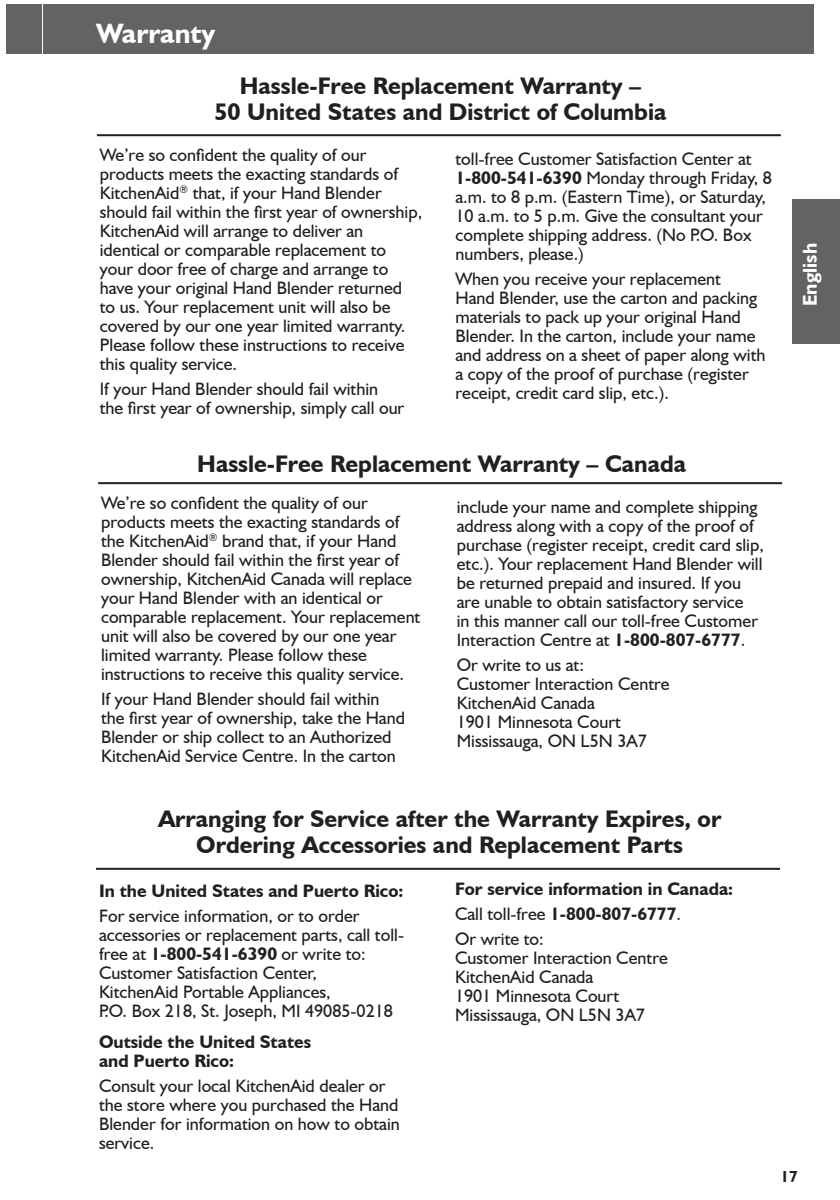
<style>
.page{position:relative;width:840px;height:1200px;background:#fff}
.page>*{position:absolute;margin:0;border:0;box-sizing:border-box;transform-origin:0 0}
.t1{font:700 28px "Humanist 521 BT";color:#fff}
.t2{font:700 24px/26px "Humanist 521 BT";color:#231f20;text-align:center}
.t3{font:700 20px "Humanist 521 BT";color:#fff}
.t4{font:18px/19px "Humanist 521 BT";color:#231f20}
.t5{font:700 18px/25px "Humanist 521 BT";color:#231f20}
.t6{font:700 16px "Humanist 521 BT";color:#231f20}
.s1{font-weight:700}
.s2{font-weight:400}
</style>
<div class="page">
<div style="left:6px;top:5px;width:36px;height:49px;background:#636366"></div>
<div style="left:43px;top:5px;width:770px;height:49px;background:#636366"></div>
<div style="left:792px;top:200px;width:48px;height:144px;background:#636366"></div>
<hr style="left:96px;top:868px;width:684px;height:2px;background:#231f20">
<hr style="left:97px;top:134px;width:684px;height:2px;background:#231f20">
<hr style="left:98px;top:482px;width:684px;height:2px;background:#231f20">
<hr style="left:0;top:0;width:30px;height:1px;background:#000">
<hr style="left:0;top:1199px;width:30px;height:1px;background:#000">
<h1 class="t1" style="left:96px;top:16px;width:121px">Warranty</h1>
<h2 class="t2" style="left:214px;top:73px;width:454px">Hassle-Free Replacement Warranty –<br>50 United States and District of Columbia</h2>
<p class="t4" style="left:100px;top:145px;width:324px">We’re so confident the quality of our products meets the exacting standards of KitchenAid<sup>®</sup> that, if your Hand Blender should fail within the first year of ownership, KitchenAid will arrange to deliver an identical or comparable replacement to your door free of charge and arrange to have your original Hand Blender returned<br>to us. Your replacement unit will also be covered by our one year limited warranty.<br>Please follow these instructions to receive this quality service.</p>
<p class="t4" style="left:100px;top:379px;width:306px">If your Hand Blender should fail within the first year of ownership, simply call our</p>
<p class="t4" style="left:455px;top:149px;width:318px">toll-free Customer Satisfaction Center at <span class="s1">1-800-541-6390</span> Monday through Friday, 8 a.m. to 8 p.m. (Eastern Time), or Saturday, 10 a.m. to 5 p.m. Give the consultant your complete shipping address. (No P.O. Box numbers, please.)</p>
<p class="t4" style="left:455px;top:269px;width:312px">When you receive your replacement<br>Hand Blender, use the carton and packing materials to pack up your original Hand Blender. In the carton, include your name and address on a sheet of paper along with a copy of the proof of purchase (register receipt, credit card slip, etc.).</p>
<h2 class="t2" style="left:197px;top:450px;width:490px">Hassle-Free Replacement Warranty – Canada</h2>
<p class="t4" style="left:101px;top:493px;width:321px">We’re so confident the quality of our products meets the exacting standards of the KitchenAid<sup>®</sup> brand that, if your Hand Blender should fail within the first year of ownership, KitchenAid Canada will replace your Hand Blender with an identical or comparable replacement. Your replacement unit will also be covered by our one year limited warranty. Please follow these instructions to receive this quality service.</p>
<p class="t4" style="left:101px;top:689px;width:305px">If your Hand Blender should fail within the first year of ownership, take the Hand Blender or ship collect to an Authorized KitchenAid Service Centre. In the carton</p>
<p class="t4" style="left:457px;top:497px;width:309px">include your name and complete shipping address along with a copy of the proof of purchase (register receipt, credit card slip, etc.). Your replacement Hand Blender will be returned prepaid and insured. If you are unable to obtain satisfactory service<br>in this manner call our toll-free Customer Interaction Centre at <span class="s1">1-800-807-6777</span>.</p>
<p class="t4" style="left:457px;top:655px;width:214px">Or write to us at:<br>Customer Interaction Centre<br>KitchenAid Canada<br>1901 Minnesota Court<br>Mississauga, ON L5N 3A7</p>
<p class="t3" style="left:798px;top:306px;width:64px;rotate:-90deg">English</p>
<h2 class="t2" style="left:158px;top:805px;width:565px">Arranging for Service after the Warranty Expires, or<br>Ordering Accessories and Replacement Parts</h2>
<p class="t5" style="left:99px;top:878px;width:306px">In the United States and Puerto Rico:</p>
<p class="t4" style="left:99px;top:906px;width:307px">For service information, or to order accessories or replacement parts, call toll&shy;free at <span class="s1">1-800-541-6390</span> or write to:<br>Customer Satisfaction Center,<br>KitchenAid Portable Appliances,<br>P.O. Box 218, St. Joseph, MI 49085-0218</p>
<p class="t5" style="left:99px;top:1032px;width:214px;line-height:19px">Outside the United States and Puerto Rico:</p>
<p class="t4" style="left:99px;top:1076px;width:302px">Consult your local KitchenAid dealer or the store where you purchased the Hand<br>Blender for information on how to obtain service.</p>
<p class="t5" style="left:455px;top:876px;width:280px">For service information in Canada:<br><span class="s2">Call toll-free</span> 1-800-807-6777<span class="s2">.<br>Or write to:</span></p>
<p class="t4" style="left:455px;top:948px;width:214px">Customer Interaction Centre<br>KitchenAid Canada<br>1901 Minnesota Court<br>Mississauga, ON L5N 3A7</p>
<p class="t6" style="left:781px;top:1167px;width:19px">17</p>
</div>
